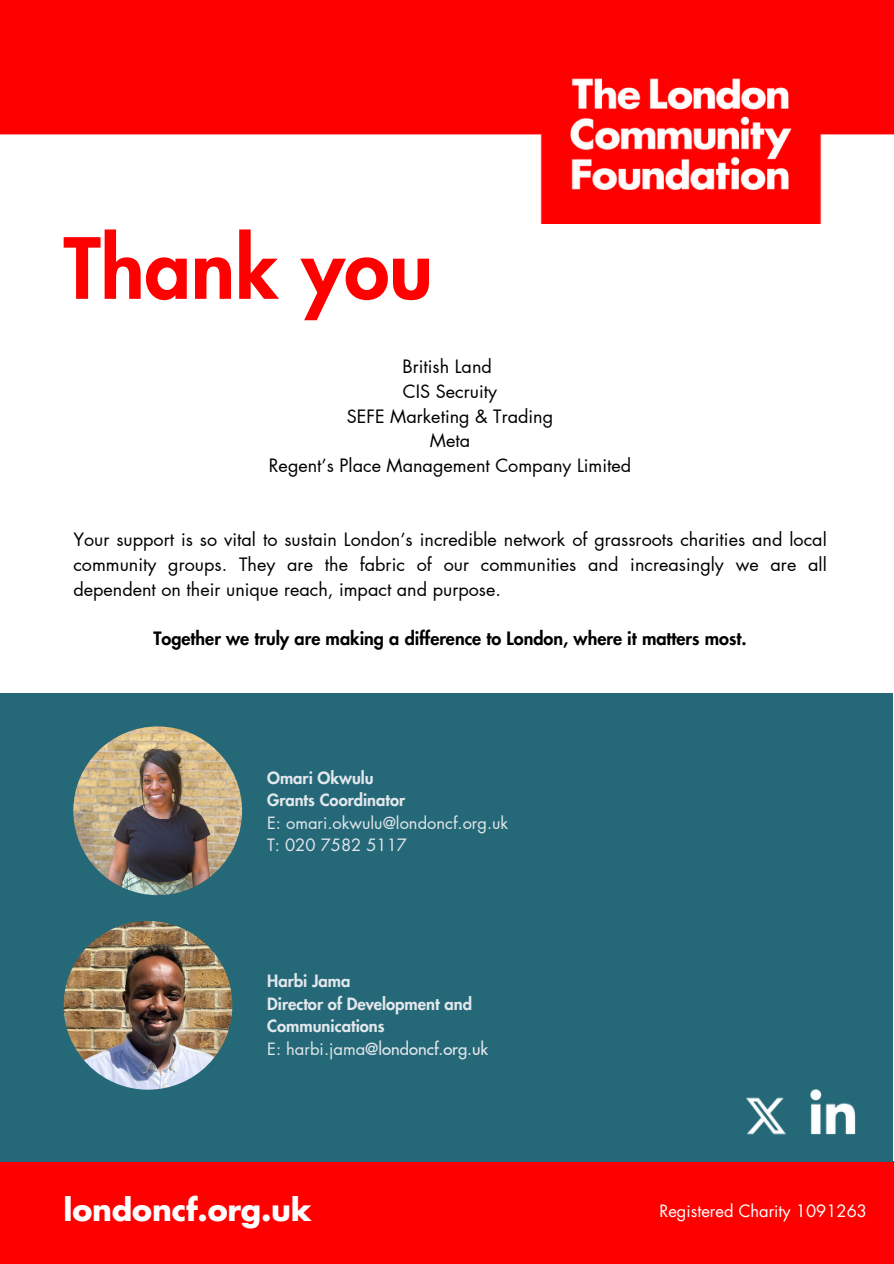
<style>
.page{position:relative;width:894px;height:1264px;background:#fff}
.page>*{position:absolute;margin:0;border:0;box-sizing:border-box;transform-origin:0 0}
.t1{font:800 81.75px "Futura LT Pro";color:#f00}
.t2{font:700 30.15px "Futura LT Pro";letter-spacing:-.005em;color:#fff}
.t3{font:18px/24.8px "Futura LT Pro";color:#000;text-align:justify}
.t4{font:800 18px "Futura LT Pro";color:#000}
.t5{font:18px "Futura LT Pro";color:#fff}
.t6{font:800 16.5px/22.5px "Futura LT Pro";color:#e3e8ec}
.t7{font:16.5px "Futura LT Pro";color:#e3e8ec}
.t8{font:500 16.5px "Futura LT Pro";color:#e3e8ec}
.t9{font:16.5px "Futura Std";color:#fff}
.t10{font:16.5px "Futura Std";color:#e3e8ec}
.s1{font-weight:400}
</style>
<div class="page">
<div style="left:0;top:1161px;width:893px;height:102px;background:#f00"></div>
<div style="left:0;top:693px;width:892px;height:468px;background:#256878"></div>
<img style="left:73px;top:726px;width:169px;height:169px;border-radius:50%">
<img style="left:64px;top:921px;width:168px;height:168px;border-radius:50%">
<img style="left:0;top:0;width:893px;height:224px">
<img style="left:810px;top:1089px;width:45px;height:45px">
<img style="left:746px;top:1097px;width:40px;height:38px">
<p class="t1" style="left:64px;top:231px;width:370px">Thank you</p>
<p class="t3" style="left:402px;top:355px;width:91px">British Land</p>
<p class="t3" style="left:403px;top:379px;width:96px">CIS Secruity</p>
<p class="t3" style="left:347px;top:404px;width:208px">SEFE Marketing &amp; Trading</p>
<p class="t3" style="left:430px;top:429px;width:42px">Meta</p>
<p class="t3" style="left:269px;top:454px;width:364px">Regent’s Place Management Company Limited</p>
<h2 class="t3" style="left:73px;top:528px;width:754px">Your support is so vital to sustain London’s incredible network of grassroots charities and local community groups. They are the fabric of our communities and increasingly we are all dependent on their unique reach, impact and purpose.</h2>
<p class="t4" style="left:153px;top:630px;width:594px">Together we truly are making a difference to London, where it matters most.</p>
<p class="t6" style="left:267px;top:767px;width:108px">Omari Okwulu</p>
<h3 class="t6" style="left:267px;top:789px;width:139px">Grants Coordinator</h3>
<p class="t7" style="left:267px;top:815px;width:242px">E: omari.okwulu@londoncf.org.uk</p>
<p class="t10" style="left:267px;top:837px;width:141px">T: 020 7582 5117</p>
<p class="t6" style="left:267px;top:970px;width:85px">Harbi Jama</p>
<p class="t6" style="left:267px;top:993px;width:206px">Director of Development and<br>Communications</p>
<p class="t8" style="left:267px;top:1041px;width:222px"><span class="s1">E: harbi.jama</span>@londoncf.org.uk</p>
<p class="t2" style="left:64px;top:1196px;width:249px">londoncf.org.uk</p>
<p class="t5" style="left:629px;top:1205px;width:228px">Registered Charity 1091263</p>
<p class="t9" style="left:659px;top:1203px;width:209px">Registered Charity 1091263</p>
</div>
